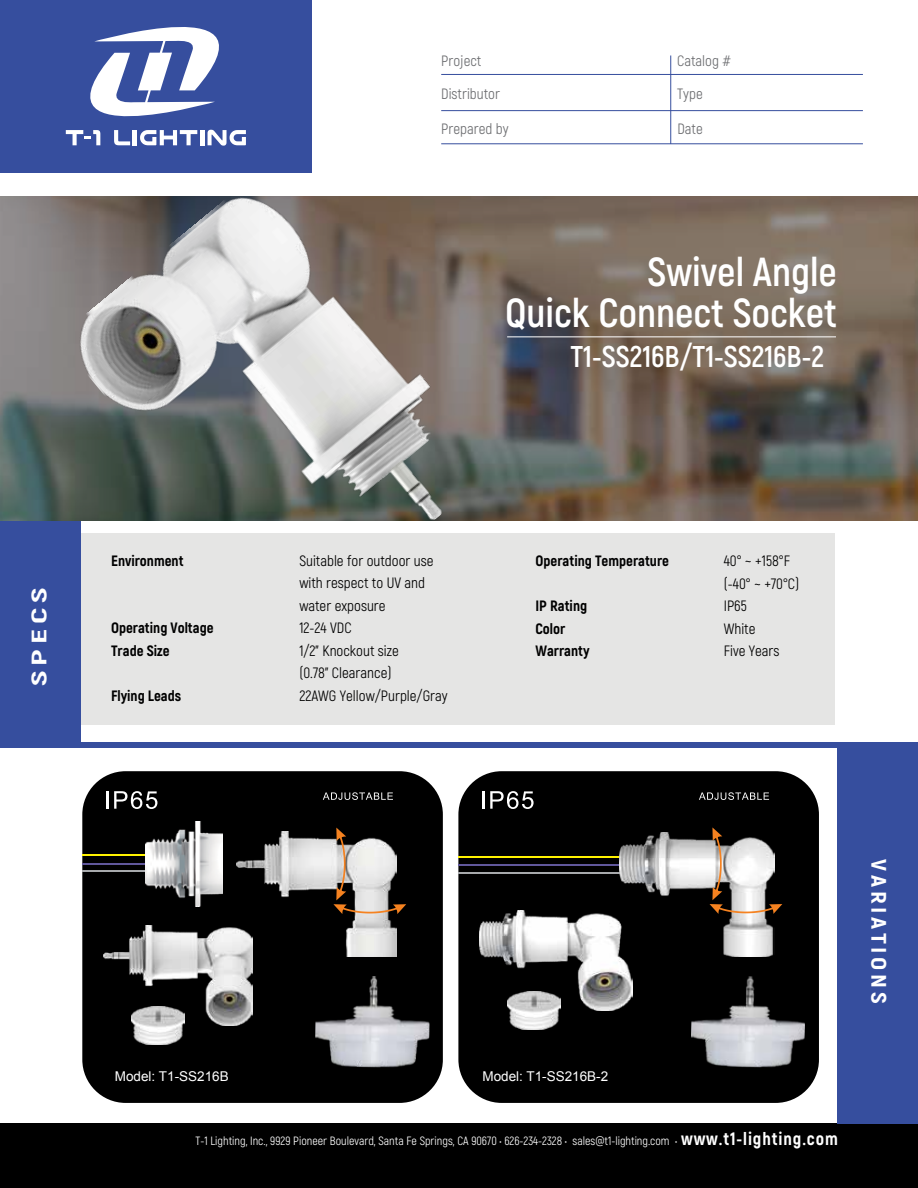
<style>
.page{position:relative;width:918px;height:1188px;background:#fff}
.page>*{position:absolute;margin:0;border:0;box-sizing:border-box;transform-origin:0 0}
.t1{font:700 40.5px/40.5px "Akrobat";color:#fff;text-align:right}
.t2{font:700 30px "Akrobat";color:#fff}
.t3{font:800 21px "Akrobat";letter-spacing:.15em;color:#fff;scale:1.18 1}
.t4{font:800 21px "Akrobat";letter-spacing:.15em;color:#fff;scale:1.55 1}
.t5{font:15px/22.5px "Akrobat";color:#000}
.t6{font:800 15px/22.5px "Akrobat";color:#000}
.t7{font:15px "Akrobat";color:#6d6e71}
.t8{font:13.5px "Arial";color:#fff}
.t9{font:12px "Akrobat";color:#fff}
.s1{font-weight:800;font-size:18px}
</style>
<div class="page">
<div style="left:81px;top:533px;width:754px;height:192px;background:#e5e5e4"></div>
<div style="left:0;top:1123px;width:918px;height:65px;background:#000"></div>
<div style="left:0;top:517px;width:81px;height:231px;background:#364e9e"></div>
<div style="left:837px;top:742px;width:81px;height:382px;background:#364e9e"></div>
<div style="left:0;top:742px;width:918px;height:6px;background:#364e9e"></div>
<img style="left:0;top:196px;width:918px;height:324px">
<hr style="left:507px;top:336px;width:329px;height:1px;background:#fff">
<img style="left:57px;top:196px;width:441px;height:325px">
<div style="left:82px;top:771px;width:361px;height:332px;background:#000;border-radius:43px"></div>
<img style="left:103px;top:925px;width:149px;height:101px">
<hr style="left:106px;top:791px;width:3px;height:18px;background:#fff">
<svg style="left:114px;top:791px;width:43px;height:18px"></svg>
<svg style="left:323px;top:792px;width:70px;height:8px"></svg>
<img style="left:315px;top:976px;width:115px;height:92px">
<img style="left:237px;top:832px;width:160px;height:124px">
<svg style="left:333px;top:828px;width:73px;height:86px"></svg>
<img style="left:131px;top:1007px;width:53px;height:38px">
<hr style="left:82px;top:854px;width:65px;height:2px;background:#fff200">
<hr style="left:82px;top:863px;width:65px;height:2px;background:#60579b">
<hr style="left:82px;top:870px;width:65px;height:2px;background:#a7a9ac">
<img style="left:145px;top:822px;width:78px;height:85px">
<div style="left:458px;top:771px;width:361px;height:332px;background:#000;border-radius:43px"></div>
<hr style="left:458px;top:856px;width:164px;height:2px;background:#fff200">
<hr style="left:458px;top:864px;width:164px;height:2px;background:#60579b">
<hr style="left:458px;top:872px;width:164px;height:2px;background:#a7a9ac">
<img style="left:479px;top:910px;width:153px;height:101px">
<svg style="left:483px;top:791px;width:51px;height:18px"></svg>
<img style="left:691px;top:976px;width:114px;height:92px">
<img style="left:619px;top:833px;width:154px;height:124px">
<svg style="left:710px;top:827px;width:72px;height:87px"></svg>
<svg style="left:699px;top:792px;width:70px;height:8px"></svg>
<img style="left:508px;top:992px;width:52px;height:38px">
<hr style="left:441px;top:144px;width:422px;height:1px;background:#364e9e">
<hr style="left:441px;top:110px;width:422px;height:1px;background:#364e9e">
<hr style="left:441px;top:74px;width:422px;height:1px;background:#364e9e">
<hr style="left:670px;top:56px;width:1px;height:88px;background:#364e9e">
<div style="left:0;top:0;width:312px;height:172px;background:#364e9e"></div>
<svg style="left:65px;top:27px;width:181px;height:119px"></svg>
<p class="t7" style="left:441px;top:52px;width:42px">Project</p>
<p class="t7" style="left:677px;top:52px;width:55px">Catalog #</p>
<p class="t7" style="left:441px;top:85px;width:60px">Distributor</p>
<p class="t7" style="left:677px;top:85px;width:27px">Type</p>
<p class="t7" style="left:441px;top:120px;width:69px">Prepared by</p>
<p class="t7" style="left:677px;top:120px;width:27px">Date</p>
<h1 class="t1" style="left:505px;top:252px;width:333px">Swivel Angle<br>Quick Connect Socket</h1>
<h2 class="t2" style="left:570px;top:337px;width:255px">T1-SS216B/T1-SS216B-2</h2>
<h3 class="t4" style="left:26px;top:686px;width:65px;rotate:-90deg">SPECS</h3>
<p class="t6" style="left:111px;top:549px;width:74px">Environment</p>
<p class="t6" style="left:111px;top:617px;width:104px">Operating Voltage<br>Trade Size</p>
<p class="t6" style="left:111px;top:684px;width:72px">Flying Leads</p>
<p class="t5" style="left:299px;top:549px;width:150px">Suitable for outdoor use with respect to UV and water exposure<br>12-24 VDC<br>1/2” Knockout size<br>(0.78” Clearance)<br>22AWG Yellow/Purple/Gray</p>
<p class="t6" style="left:536px;top:550px;width:135px">Operating Temperature</p>
<p class="t6" style="left:536px;top:595px;width:56px">IP Rating<br>Color<br>Warranty</p>
<p class="t5" style="left:724px;top:550px;width:77px">40° ~ +158°F (-40° ~ +70°C)<br>IP65<br>White<br>Five Years</p>
<p class="t8" style="left:115px;top:1067px;width:115px">Model: T1-SS216B</p>
<p class="t8" style="left:483px;top:1067px;width:127px">Model: T1-SS216B-2</p>
<p class="t9" style="left:196px;top:1134px;width:644px">T-1 Lighting, Inc., 9929 Pioneer Boulevard, Santa Fe Springs, CA 90670 • 626-234-2328 • sales@t1-lighting.com • <span class="s1">www.t1-lighting.com</span></p>
<h3 class="t3" style="left:892px;top:859px;width:124px;rotate:90deg">VARIATIONS</h3>
</div>
